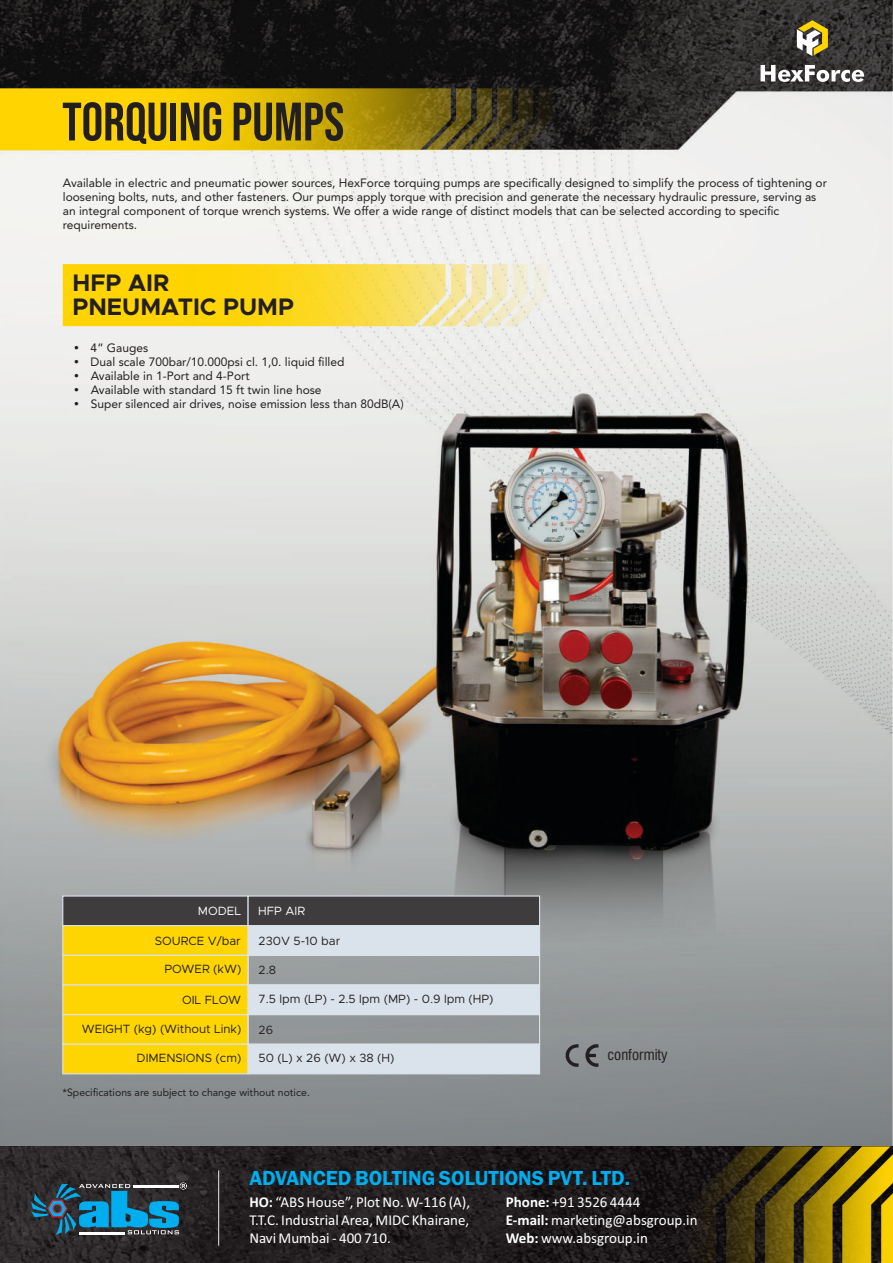
<style>
.page{position:relative;width:893px;height:1263px;background:#fff}
.page>*{position:absolute;margin:0;border:0;box-sizing:border-box;transform-origin:0 0}
.t1{font:54px "Bebas Neue";color:#231f20}
.t2{font:700 24px/24px "Metropolis";color:#231f20}
.t3{font:600 21px "Franklin Gothic";color:#00aeef}
.t4{font:15px/18.3px "Calibri";color:#fff;text-align:justify}
.t5{font:condensed 14.7px "Swiss 721 BT";color:#231f20}
.t6{font:12px/14.1px "Avenir LT Std";color:#231f20}
.t7{font:12px "Metropolis";color:#231f20}
.t8{font:12px "Metropolis";color:#fff}
.t9{font:10.5px "Avenir LT Std";color:#231f20}
.s1{font-weight:700}
</style>
<div class="page">
<img style="left:0;top:0;width:893px;height:1146px">
<img style="left:0;top:88px;width:554px;height:62px">
<svg style="left:760px;top:65px;width:104px;height:17px"></svg>
<svg style="left:797px;top:20px;width:31px;height:36px"></svg>
<img style="left:0;top:1146px;width:687px;height:117px">
<img style="left:687px;top:1146px;width:206px;height:117px">
<hr style="left:218px;top:1170px;width:1px;height:76px;background:#d1d3d4">
<svg style="left:31px;top:1182px;width:156px;height:53px;background:#2c6177"></svg>
<img style="left:63px;top:264px;width:486px;height:62px">
<svg style="left:62px;top:895px;width:479px;height:180px;background:#bfb578"></svg>
<svg style="left:566px;top:1044px;width:32px;height:23px"></svg>
<svg style="left:75px;top:374px;width:3px;height:4px"></svg>
<svg style="left:75px;top:388px;width:3px;height:4px"></svg>
<svg style="left:75px;top:402px;width:3px;height:4px"></svg>
<h1 class="t1" style="left:62px;top:100px;width:284px">TORQUING PUMPS</h1>
<p class="t6" style="left:63px;top:177px;width:766px">Available in electric and pneumatic power sources, HexForce torquing pumps are specifically designed to simplify the process of tightening or loosening bolts, nuts, and other fasteners. Our pumps apply torque with precision and generate the necessary hydraulic pressure, serving as an integral component of torque wrench systems. We offer a wide range of distinct models that can be selected according to specific requirements.</p>
<h2 class="t2" style="left:73px;top:272px;width:223px">HFP AIR<br>PNEUMATIC PUMP</h2>
<p class="t6" style="left:91px;top:342px;width:315px">4” Gauges<br>Dual scale 700bar/10.000psi cl. 1,0. liquid filled<br>Available in 1-Port and 4-Port<br>Available with standard 15 ft twin line hose<br>Super silenced air drives, noise emission less than 80dB(A)</p>
<p class="t8" style="left:198px;top:905px;width:45px">MODEL</p>
<p class="t7" style="left:155px;top:935px;width:88px">SOURCE V/bar</p>
<p class="t7" style="left:164px;top:964px;width:78px">POWER (kW)</p>
<p class="t8" style="left:258px;top:905px;width:48px">HFP AIR</p>
<p class="t7" style="left:259px;top:935px;width:83px">230V 5-10 bar</p>
<p class="t7" style="left:259px;top:965px;width:19px">2.8</p>
<p class="t7" style="left:182px;top:994px;width:60px">OIL FLOW</p>
<p class="t7" style="left:259px;top:993px;width:236px">7.5 lpm (LP) - 2.5 lpm (MP) - 0.9 lpm (HP)</p>
<p class="t7" style="left:82px;top:1023px;width:161px">WEIGHT (kg) (Without Link)</p>
<p class="t7" style="left:259px;top:1024px;width:16px">26</p>
<p class="t7" style="left:137px;top:1053px;width:106px">DIMENSIONS (cm)</p>
<p class="t7" style="left:259px;top:1053px;width:137px">50 (L) x 26 (W) x 38 (H)</p>
<p class="t9" style="left:62px;top:1088px;width:249px">*Specifications are subject to change without notice.</p>
<p class="t5" style="left:607px;top:1048px;width:62px">conformity</p>
<h3 class="t3" style="left:249px;top:1170px;width:382px">ADVANCED BOLTING SOLUTIONS PVT. LTD.</h3>
<p class="t4" style="left:249px;top:1194px;width:222px"><span class="s1">HO:</span> “ABS House”, Plot No. W-116 (A), T.T.C. Industrial Area, MIDC Khairane, Navi Mumbai - 400 710.</p>
<p class="t4" style="left:506px;top:1194px;width:193px;text-align:left"><span class="s1">Phone:</span> +91 3526 4444<br><span class="s1">E-mail:</span> marketing@absgroup.in<br><span class="s1">Web:</span> www.absgroup.in</p>
</div>
